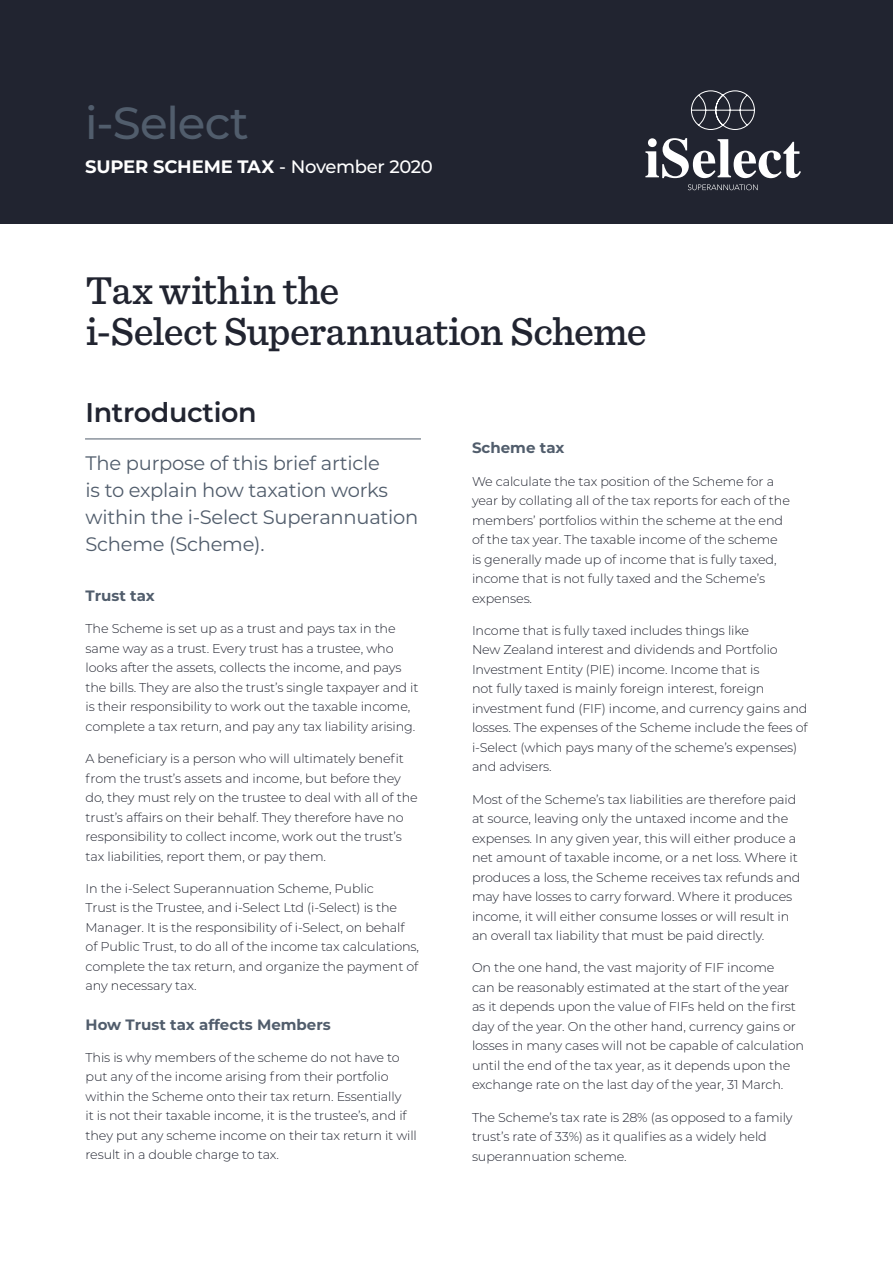
<style>
.page{position:relative;width:893px;height:1263px;background:#fff}
.page>*{position:absolute;margin:0;border:0;box-sizing:border-box;transform-origin:0 0}
.t1{font:500 45px "Montserrat";letter-spacing:-.015em;color:#515d6c}
.t2{font:500 40.5px/40.5px "Sentinel";letter-spacing:-.015em;color:#212430}
.t3{font:600 27px "Montserrat";letter-spacing:-.015em;color:#212430}
.t4{font:19.5px/27px "Montserrat";letter-spacing:-.015em;color:#515d6c}
.t5{font:700 18px "Montserrat";letter-spacing:-.01em;color:#fff}
.t6{font:700 15px "Montserrat";color:#515d6c}
.t7{font:300 12.75px/19.5px "Montserrat";letter-spacing:-.01em;color:#212430}
.s1{font-weight:500}
</style>
<div class="page">
<div style="left:0;top:0;width:893px;height:224px;background:#212430"></div>
<svg style="left:690px;top:90px;width:65px;height:40px"></svg>
<svg style="left:688px;top:184px;width:70px;height:6px"></svg>
<svg style="left:645px;top:138px;width:156px;height:40px"></svg>
<hr style="left:85px;top:439px;width:336px;height:1px;background:#515d6c">
<h1 class="t1" style="left:85px;top:91px;width:165px">i-Select</h1>
<h3 class="t5" style="left:85px;top:154px;width:349px">SUPER SCHEME TAX <span class="s1">- November 2020</span></h3>
<h2 class="t2" style="left:86px;top:268px;width:562px">Tax within the<br>i-Select Superannuation Scheme</h2>
<h3 class="t3" style="left:86px;top:393px;width:173px">Introduction</h3>
<h3 class="t4" style="left:86px;top:449px;width:334px">The purpose of this brief article<br>is to explain how taxation works within the i-Select Superannuation<br>Scheme (Scheme).</h3>
<p class="t6" style="left:86px;top:585px;width:71px">Trust tax</p>
<p class="t7" style="left:86px;top:619px;width:334px">The Scheme is set up as a trust and pays tax in the same way as a trust. Every trust has a trustee, who looks after the assets, collects the income, and pays the bills. They are also the trust’s single taxpayer and it is their responsibility to work out the taxable income, complete a tax return, and pay any tax liability arising.</p>
<p class="t7" style="left:86px;top:748px;width:334px">A beneficiary is a person who will ultimately benefit from the trust’s assets and income, but before they do, they must rely on the trustee to deal with all of the trust’s affairs on their behalf. They therefore have no responsibility to collect income, work out the trust’s tax liabilities, report them, or pay them.</p>
<p class="t7" style="left:86px;top:878px;width:335px">In the i-Select Superannuation Scheme, Public<br>Trust is the Trustee, and i-Select Ltd (i-Select) is the Manager. It is the responsibility of i-Select, on behalf of Public Trust, to do all of the income tax calculations, complete the tax return, and organize the payment of any necessary tax.</p>
<p class="t6" style="left:86px;top:1013px;width:247px">How Trust tax affects Members</p>
<p class="t7" style="left:86px;top:1047px;width:333px">This is why members of the scheme do not have to put any of the income arising from their portfolio within the Scheme onto their tax return. Essentially<br>it is not their taxable income, it is the trustee’s, and if they put any scheme income on their tax return it will result in a double charge to tax.</p>
<p class="t6" style="left:472px;top:437px;width:94px">Scheme tax</p>
<p class="t7" style="left:472px;top:471px;width:319px">We calculate the tax position of the Scheme for a year by collating all of the tax reports for each of the members’ portfolios within the scheme at the end of the tax year. The taxable income of the scheme is generally made up of income that is fully taxed, income that is not fully taxed and the Scheme’s expenses.</p>
<p class="t7" style="left:472px;top:620px;width:337px">Income that is fully taxed includes things like<br>New Zealand interest and dividends and Portfolio Investment Entity (PIE) income. Income that is<br>not fully taxed is mainly foreign interest, foreign investment fund (FIF) income, and currency gains and losses. The expenses of the Scheme include the fees of i-Select (which pays many of the scheme’s expenses) and advisers.</p>
<p class="t7" style="left:472px;top:789px;width:330px">Most of the Scheme’s tax liabilities are therefore paid at source, leaving only the untaxed income and the expenses. In any given year, this will either produce a net amount of taxable income, or a net loss. Where it produces a loss, the Scheme receives tax refunds and may have losses to carry forward. Where it produces income, it will either consume losses or will result in an overall tax liability that must be paid directly.</p>
<p class="t7" style="left:472px;top:957px;width:334px">On the one hand, the vast majority of FIF income<br>can be reasonably estimated at the start of the year as it depends upon the value of FIFs held on the first day of the year. On the other hand, currency gains or losses in many cases will not be capable of calculation until the end of the tax year, as it depends upon the exchange rate on the last day of the year, 31 March.</p>
<p class="t7" style="left:472px;top:1107px;width:322px">The Scheme’s tax rate is 28% (as opposed to a family trust’s rate of 33%) as it qualifies as a widely held superannuation scheme.</p>
</div>
